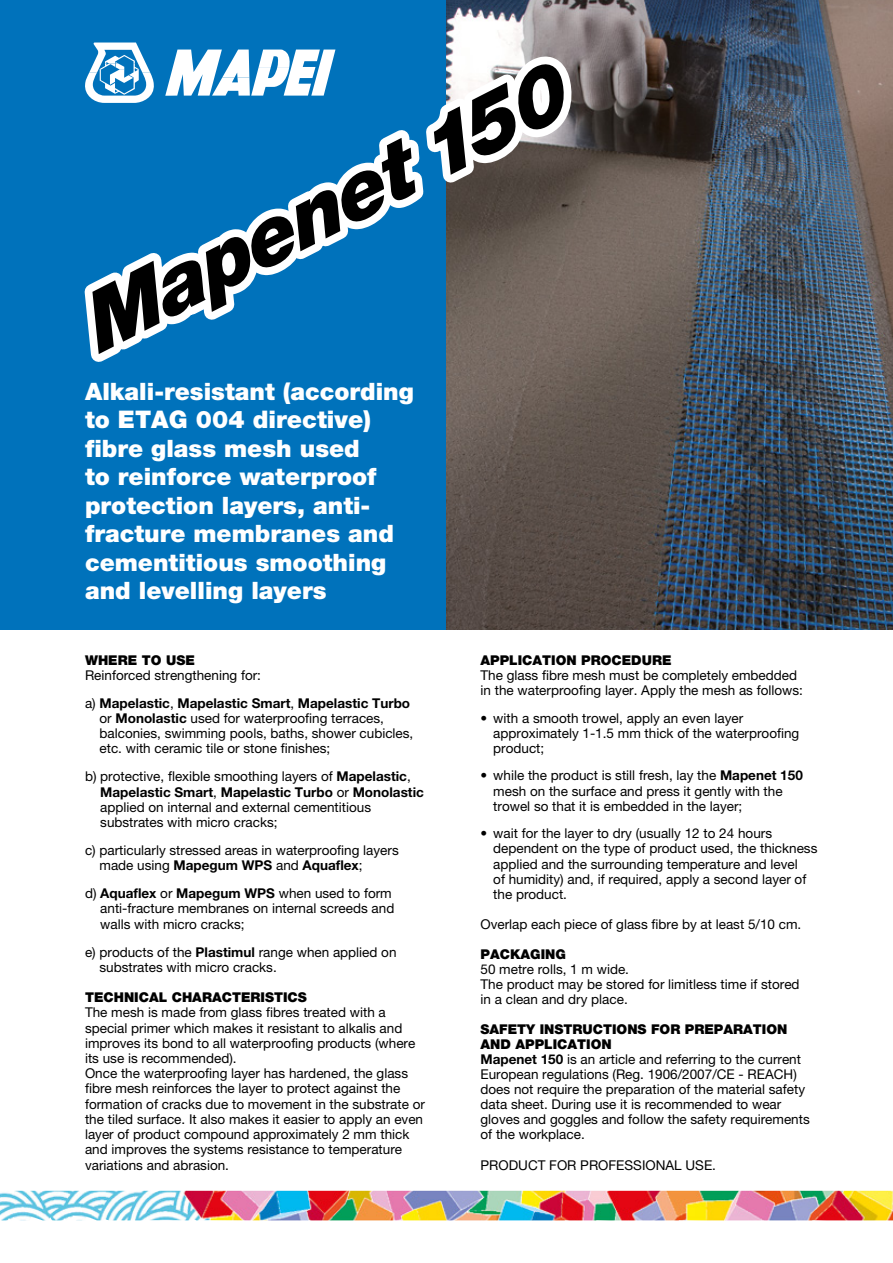
<style>
.page{position:relative;width:893px;height:1263px;background:#fff}
.page>*{position:absolute;margin:0;border:0;box-sizing:border-box;transform-origin:0 0}
.t1{font:italic 900 81.75px "Helvetica Neue LTW1 G";color:#000}
.t2{font:900 24.3px "Helvetica Neue LTW1 G";color:#fff}
.t3{font:900 24px/28.5px "Helvetica Neue LTW1 G";color:#fff}
.t4{font:13.5px/15.1px "Helvetica Neue LTW1 G";color:#000}
.t5{font:700 13.5px/27.9px "Helvetica Neue LTW1 G";color:#000}
.t6{font:900 13.5px "Helvetica Neue LTW1 G";color:#000}
.s1{font-size:24px}
.s2{font-weight:400}
.s3{font-weight:700}
.s4{font-weight:900}
</style>
<div class="page">
<div style="left:0;top:0;width:451px;height:629px;background:#0072bb"></div>
<img style="left:0;top:1191px;width:893px;height:29px">
<img style="left:446px;top:0;width:447px;height:629px">
<svg style="left:84px;top:43px;width:504px;height:332px"></svg>
<h1 class="t1" style="left:64px;top:284px;width:534px;rotate:-27deg">Mapenet 150</h1>
<h3 class="t3" style="left:85px;top:377px;width:330px">Alkali-resistant (according</h3>
<h2 class="t2" style="left:85px;top:405px;width:287px"><span class="s1">to</span> ETAG 004 directive)</h2>
<h3 class="t3" style="left:85px;top:434px;width:310px">fibre glass mesh used<br>to reinforce waterproof protection layers, anti&shy;fracture membranes and cementitious smoothing and levelling layers</h3>
<p class="t6" style="left:85px;top:651px;width:111px">WHERE TO USE</p>
<p class="t5" style="left:85px;top:661px;width:327px"><span class="s2">Reinforced strengthening for:<br>a)</span> Mapelastic<span class="s2">,</span> Mapelastic Smart<span class="s2">,</span> Mapelastic Turbo</p>
<p class="t4" style="left:100px;top:710px;width:315px">or <span class="s3">Monolastic</span> used for waterproofing terraces, balconies, swimming pools, baths, shower cubicles, etc. with ceramic tile or stone finishes;</p>
<p class="t4" style="left:100px;top:769px;width:325px;text-indent:-15px">b) protective, flexible smoothing layers of <span class="s3">Mapelastic</span>, <span class="s3">Mapelastic Smart</span>, <span class="s3">Mapelastic Turbo</span> or <span class="s3">Monolastic </span>applied on internal and external cementitious substrates with micro cracks;</p>
<p class="t4" style="left:100px;top:842px;width:301px;text-indent:-14px">c) particularly stressed areas in waterproofing layers made using <span class="s3">Mapegum WPS</span> and <span class="s3">Aquaflex</span>;</p>
<p class="t4" style="left:100px;top:886px;width:296px;text-indent:-15px">d) <span class="s3">Aquaflex</span> or <span class="s3">Mapegum WPS</span> when used to form anti-fracture membranes on internal screeds and walls with micro cracks;</p>
<p class="t4" style="left:100px;top:944px;width:298px;text-indent:-14px">e) products of the <span class="s3">Plastimul</span> range when applied on substrates with micro cracks.</p>
<p class="t6" style="left:85px;top:989px;width:223px">TECHNICAL CHARACTERISTICS</p>
<p class="t4" style="left:85px;top:1005px;width:341px">The mesh is made from glass fibres treated with a special primer which makes it resistant to alkalis and improves its bond to all waterproofing products (where its use is recommended).<br>Once the waterproofing layer has hardened, the glass fibre mesh reinforces the layer to protect against the formation of cracks due to movement in the substrate or the tiled surface. It also makes it easier to apply an even layer of product compound approximately 2 mm thick and improves the systems resistance to temperature variations and abrasion.</p>
<p class="t6" style="left:480px;top:652px;width:193px">APPLICATION PROCEDURE</p>
<p class="t4" style="left:480px;top:667px;width:324px">The glass fibre mesh must be completely embedded in the waterproofing layer. Apply the mesh as follows:</p>
<p class="t4" style="left:493px;top:710px;width:308px;text-indent:-13px">• with a smooth trowel, apply an even layer approximately 1-1.5 mm thick of the waterproofing product;</p>
<p class="t4" style="left:493px;top:768px;width:311px;text-indent:-13px">• while the product is still fresh, lay the <span class="s3">Mapenet 150 </span>mesh on the surface and press it gently with the trowel so that it is embedded in the layer;</p>
<p class="t4" style="left:493px;top:826px;width:326px;text-indent:-13px">• wait for the layer to dry (usually 12 to 24 hours dependent on the type of product used, the thickness applied and the surrounding temperature and level<br>of humidity) and, if required, apply a second layer of the product.</p>
<p class="t4" style="left:480px;top:916px;width:322px">Overlap each piece of glass fibre by at least 5/10 cm.</p>
<p class="t6" style="left:480px;top:946px;width:87px">PACKAGING</p>
<p class="t4" style="left:480px;top:961px;width:321px">50 metre rolls, 1 m wide.<br>The product may be stored for limitless time if stored in a clean and dry place.</p>
<p class="t4" style="left:480px;top:1022px;width:331px"><span class="s4">SAFETY INSTRUCTIONS FOR PREPARATION AND APPLICATION<br></span><span class="s3">Mapenet 150</span> is an article and referring to the current European regulations (Reg. 1906/2007/CE - REACH) does not require the preparation of the material safety data sheet. During use it is recommended to wear gloves and goggles and follow the safety requirements of the workplace.</p>
<p class="t4" style="left:480px;top:1157px;width:237px">PRODUCT FOR PROFESSIONAL USE.</p>
</div>
